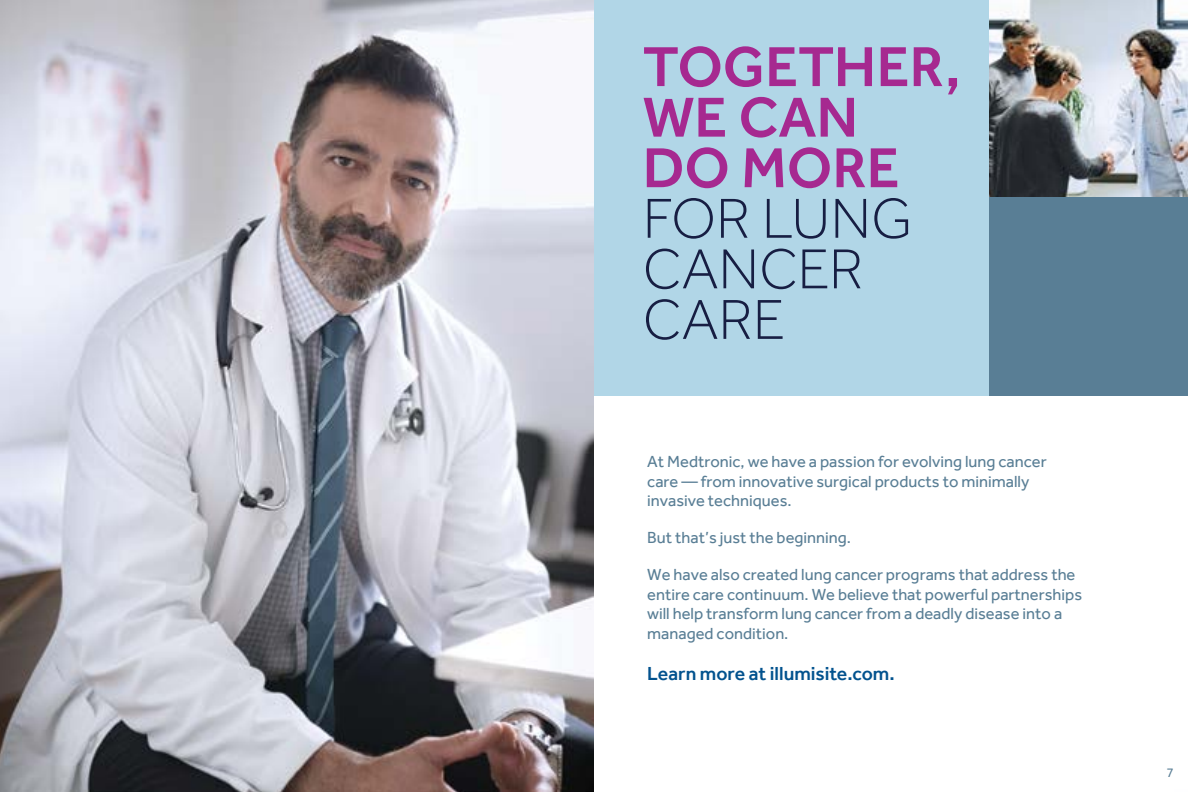
<style>
.page{position:relative;width:1188px;height:792px;background:#fff}
.page>*{position:absolute;margin:0;border:0;box-sizing:border-box;transform-origin:0 0}
.t1{font:500 58.2px/50.6px "Effra";color:#a62990}
.t2{font:300 58.2px/50.6px "Effra";color:#171e43}
.t3{font:500 19.35px "Effra";color:#02528e}
.t4{font:16.5px/19.5px "Effra";color:#597e95}
.t5{font:13.5px "Effra";color:#597e95}
</style>
<div class="page">
<img style="left:0;top:0;width:594px;height:792px">
<div style="left:594px;top:0;width:396px;height:396px;background:#b1d6e7"></div>
<img style="left:990px;top:0;width:198px;height:198px">
<div style="left:990px;top:198px;width:198px;height:198px;background:#597e95"></div>
<h1 class="t1" style="left:643px;top:41px;width:320px">TOGETHER,<br>WE CAN<br>DO MORE</h1>
<h1 class="t2" style="left:643px;top:192px;width:272px">FOR LUNG<br>CANCER<br>CARE</h1>
<p class="t4" style="left:647px;top:452px;width:401px">At Medtronic, we have a passion for evolving lung cancer care — from innovative surgical products to minimally invasive techniques.</p>
<p class="t4" style="left:647px;top:528px;width:205px">But that’s just the beginning.</p>
<p class="t4" style="left:647px;top:565px;width:436px">We have also created lung cancer programs that address the entire care continuum. We believe that powerful partnerships will help transform lung cancer from a deadly disease into a managed condition.</p>
<p class="t3" style="left:647px;top:662px;width:249px">Learn more at illumisite.com.</p>
<p class="t5" style="left:1167px;top:764px;width:9px">7</p>
</div>
